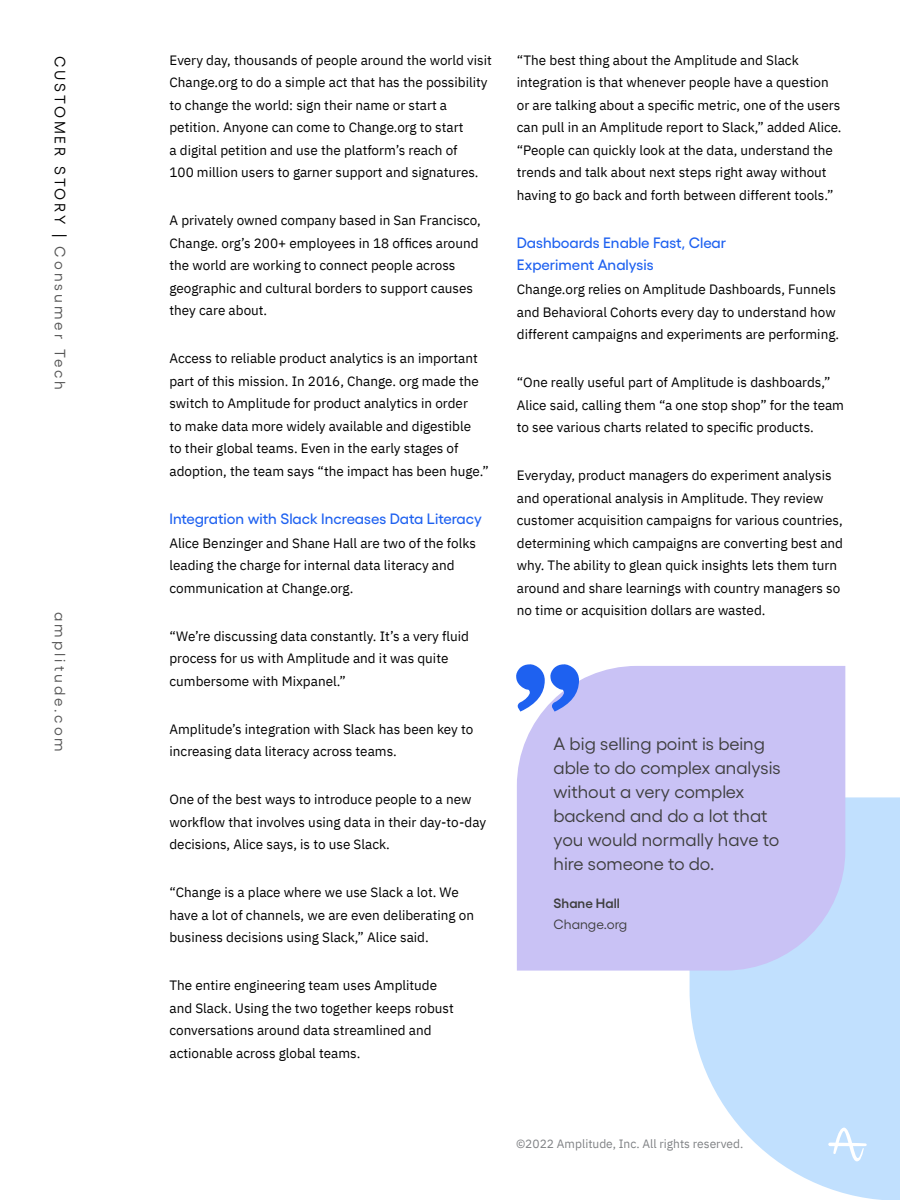
<style>
.page{position:relative;width:900px;height:1200px;background:#fff}
.page>*{position:absolute;margin:0;border:0;box-sizing:border-box;transform-origin:0 0}
.t1{font:18px/24px "Gellix";color:#3e3e3e}
.t2{font:500 15px/22.5px "Gellix";color:#1e61f0}
.t3{font:15px "Gellix";letter-spacing:.2em;color:#000}
.t4{font:15px "Gellix";letter-spacing:.2em;color:#565656}
.t5{font:13.5px/22.5px "IBM Plex Sans";color:#000}
.t6{font:13.5px "Gellix";color:#3e3e3e}
.t7{font:600 13.5px "Gellix";color:#3e3e3e}
.t8{font:12px "IBM Plex Sans";color:#808285}
.s1{color:#565656}
</style>
<div class="page">
<svg style="left:690px;top:797px;width:210px;height:403px;fill:#c1e0fe"></svg>
<div style="left:517px;top:666px;width:328px;height:305px;background:#c9c2f5"></div>
<svg style="left:516px;top:664px;width:63px;height:48px"></svg>
<svg style="left:828px;top:1128px;width:39px;height:33px"></svg>
<p class="t3" style="left:72px;top:56px;width:336px;rotate:90deg">CUSTOMER STORY | <span class="s1">Consumer Tech</span></p>
<p class="t4" style="left:72px;top:612px;width:141px;rotate:90deg">amplitude.com</p>
<p class="t5" style="left:170px;top:47px;width:324px">Every day, thousands of people around the world visit Change.org to do a simple act that has the possibility to change the world: sign their name or start a petition. Anyone can come to Change.org to start<br>a digital petition and use the platform’s reach of<br>100 million users to garner support and signatures.</p>
<p class="t5" style="left:170px;top:208px;width:313px">A privately owned company based in San Francisco, Change. org’s 200+ employees in 18 offices around the world are working to connect people across geographic and cultural borders to support causes they care about.</p>
<p class="t5" style="left:170px;top:346px;width:321px">Access to reliable product analytics is an important part of this mission. In 2016, Change. org made the switch to Amplitude for product analytics in order<br>to make data more widely available and digestible<br>to their global teams. Even in the early stages of adoption, the team says “the impact has been huge.”</p>
<p class="t2" style="left:170px;top:505px;width:314px">Integration with Slack Increases Data Literacy</p>
<p class="t5" style="left:170px;top:530px;width:308px">Alice Benzinger and Shane Hall are two of the folks leading the charge for internal data literacy and communication at Change.org.</p>
<p class="t5" style="left:170px;top:623px;width:301px">“We’re discussing data constantly. It’s a very fluid process for us with Amplitude and it was quite cumbersome with Mixpanel.”</p>
<p class="t5" style="left:170px;top:716px;width:305px">Amplitude’s integration with Slack has been key to increasing data literacy across teams.</p>
<p class="t5" style="left:170px;top:787px;width:318px">One of the best ways to introduce people to a new workflow that involves using data in their day-to-day decisions, Alice says, is to use Slack.</p>
<p class="t5" style="left:170px;top:880px;width:306px">“Change is a place where we use Slack a lot. We have a lot of channels, we are even deliberating on business decisions using Slack,” Alice said.</p>
<p class="t5" style="left:170px;top:973px;width:286px">The entire engineering team uses Amplitude and Slack. Using the two together keeps robust conversations around data streamlined and actionable across global teams.</p>
<p class="t5" style="left:517px;top:47px;width:326px">“The best thing about the Amplitude and Slack integration is that whenever people have a question or are talking about a specific metric, one of the users can pull in an Amplitude report to Slack,” added Alice. “People can quickly look at the data, understand the trends and talk about next steps right away without having to go back and forth between different tools.”</p>
<p class="t2" style="left:517px;top:229px;width:211px">Dashboards Enable Fast, Clear<br>Experiment Analysis</p>
<p class="t5" style="left:517px;top:277px;width:324px">Change.org relies on Amplitude Dashboards, Funnels and Behavioral Cohorts every day to understand how different campaigns and experiments are performing.</p>
<p class="t5" style="left:517px;top:370px;width:329px">“One really useful part of Amplitude is dashboards,”<br>Alice said, calling them “a one stop shop” for the team to see various charts related to specific products.</p>
<p class="t5" style="left:517px;top:463px;width:328px">Everyday, product managers do experiment analysis and operational analysis in Amplitude. They review customer acquisition campaigns for various countries, determining which campaigns are converting best and why. The ability to glean quick insights lets them turn around and share learnings with country managers so no time or acquisition dollars are wasted.</p>
<h1 class="t1" style="left:554px;top:730px;width:229px">A big selling point is being able to do complex analysis without a very complex backend and do a lot that you would normally have to hire someone to do.</h1>
<p class="t7" style="left:554px;top:892px;width:68px">Shane Hall</p>
<p class="t6" style="left:554px;top:914px;width:75px">Change.org</p>
<p class="t8" style="left:516px;top:1134px;width:229px">©2022 Amplitude, Inc. All rights reserved.</p>
</div>
